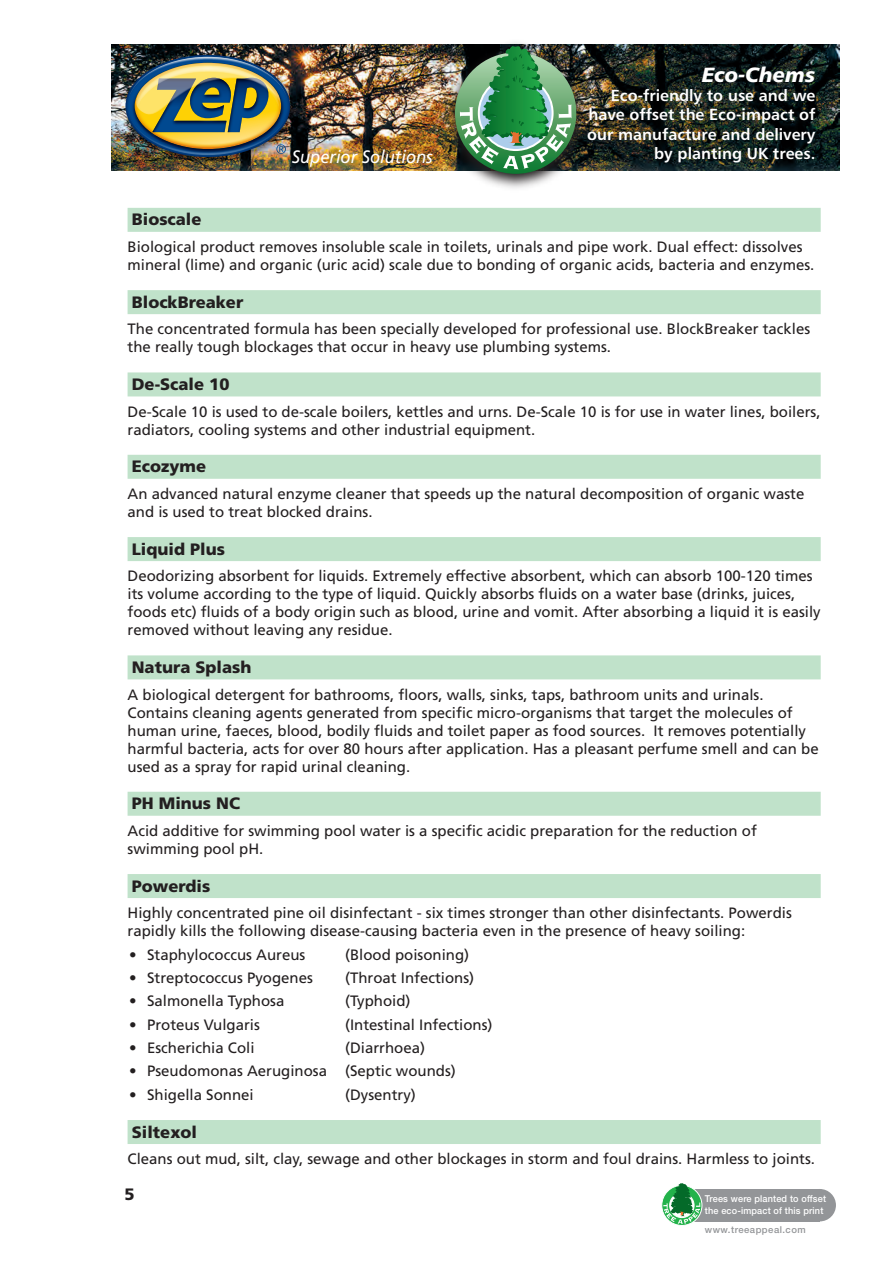
<style>
.page{position:relative;width:893px;height:1263px;background:#fff}
.page>*{position:absolute;margin:0;border:0;box-sizing:border-box;transform-origin:0 0}
.t1{font:20.55px "Humanist 777 BT Black Italic B";color:#fff}
.t2{font:italic 18px "Frutiger";color:#fff;scale:.92 1}
.t3{font:900 16.5px "Frutiger";color:#231f20}
.t4{font:16.05px/19.2px "Humanist 777 BT Bold B";color:#fff;text-align:justify}
.t5{font:15px/18px "Frutiger";color:#231f20}
.t6{font:500 9.45px/12px "Helvetica Neue";letter-spacing:.015em;color:#fff;scale:.96 1}
.t7{font:500 9.45px "Helvetica Neue";letter-spacing:.05em;color:#939598}
</style>
<div class="page">
<div style="left:803px;top:1189px;width:33px;height:32px;background:#939598;border-radius:50%"></div>
<div style="left:693px;top:1189px;width:127px;height:32px;background:#939598"></div>
<div style="left:662px;top:1185px;width:40px;height:40px;background:#e6eee9;border-radius:50%"></div>
<div style="left:661px;top:1185px;width:41px;height:41px;border:1px solid #fff;border-radius:50%"></div>
<svg style="left:663px;top:1183px;width:37px;height:41px"></svg>
<img style="left:112px;top:45px;width:727px;height:126px">
<img style="left:121px;top:50px;width:178px;height:116px">
<img style="left:128px;top:57px;width:160px;height:98px">
<img style="left:439px;top:42px;width:155px;height:146px">
<img style="left:455px;top:47px;width:121px;height:127px">
<div style="left:128px;top:208px;width:693px;height:24px;background:#c0e2ca"></div>
<div style="left:128px;top:290px;width:693px;height:24px;background:#c0e2ca"></div>
<div style="left:128px;top:372px;width:693px;height:24px;background:#c0e2ca"></div>
<div style="left:128px;top:455px;width:693px;height:24px;background:#c0e2ca"></div>
<div style="left:128px;top:537px;width:693px;height:24px;background:#c0e2ca"></div>
<div style="left:128px;top:655px;width:693px;height:24px;background:#c0e2ca"></div>
<div style="left:128px;top:792px;width:693px;height:24px;background:#c0e2ca"></div>
<div style="left:128px;top:874px;width:693px;height:24px;background:#c0e2ca"></div>
<div style="left:128px;top:1120px;width:693px;height:24px;background:#c0e2ca"></div>
<h1 class="t1" style="left:702px;top:61px;width:115px">Eco-Chems</h1>
<p class="t4" style="left:587px;top:86px;width:230px;text-indent:24px">Eco-friendly to use and we have offset the Eco-impact of our manufacture and delivery</p>
<p class="t2" style="left:292px;top:146px;width:155px">Superior Solutions</p>
<p class="t4" style="left:654px;top:143px;width:163px">by planting UK trees.</p>
<p class="t3" style="left:132px;top:210px;width:71px">Bioscale</p>
<p class="t5" style="left:128px;top:238px;width:688px">Biological product removes insoluble scale in toilets, urinals and pipe work. Dual effect: dissolves mineral (lime) and organic (uric acid) scale due to bonding of organic acids, bacteria and enzymes.</p>
<p class="t3" style="left:132px;top:292px;width:113px">BlockBreaker</p>
<p class="t5" style="left:128px;top:320px;width:684px">The concentrated formula has been specially developed for professional use. BlockBreaker tackles the really tough blockages that occur in heavy use plumbing systems.</p>
<p class="t3" style="left:132px;top:374px;width:99px">De-Scale 10</p>
<p class="t5" style="left:128px;top:402px;width:695px">De-Scale 10 is used to de-scale boilers, kettles and urns. De-Scale 10 is for use in water lines, boilers, radiators, cooling systems and other industrial equipment.</p>
<p class="t3" style="left:132px;top:457px;width:76px">Ecozyme</p>
<p class="t5" style="left:128px;top:485px;width:678px">An advanced natural enzyme cleaner that speeds up the natural decomposition of organic waste and is used to treat blocked drains.</p>
<p class="t3" style="left:132px;top:539px;width:95px">Liquid Plus</p>
<p class="t5" style="left:128px;top:567px;width:695px">Deodorizing absorbent for liquids. Extremely effective absorbent, which can absorb 100-120 times its volume according to the type of liquid. Quickly absorbs fluids on a water base (drinks, juices, foods etc) fluids of a body origin such as blood, urine and vomit. After absorbing a liquid it is easily removed without leaving any residue.</p>
<p class="t3" style="left:132px;top:657px;width:121px">Natura Splash</p>
<p class="t5" style="left:128px;top:685px;width:693px">A biological detergent for bathrooms, floors, walls, sinks, taps, bathroom units and urinals.<br>Contains cleaning agents generated from specific micro-organisms that target the molecules of human urine, faeces, blood, bodily fluids and toilet paper as food sources. It removes potentially harmful bacteria, acts for over 80 hours after application. Has a pleasant perfume smell and can be used as a spray for rapid urinal cleaning.</p>
<p class="t3" style="left:132px;top:794px;width:110px">PH Minus NC</p>
<p class="t5" style="left:128px;top:821px;width:631px">Acid additive for swimming pool water is a specific acidic preparation for the reduction of swimming pool pH.</p>
<p class="t3" style="left:132px;top:876px;width:80px">Powerdis</p>
<p class="t5" style="left:128px;top:904px;width:666px">Highly concentrated pine oil disinfectant - six times stronger than other disinfectants. Powerdis rapidly kills the following disease-causing bacteria even in the presence of heavy soiling:</p>
<p class="t5" style="left:129px;top:945px;width:178px">• Staphylococcus Aureus</p>
<p class="t5" style="left:345px;top:945px;width:126px">(Blood poisoning)</p>
<p class="t5" style="left:129px;top:968px;width:185px">• Streptococcus Pyogenes</p>
<p class="t5" style="left:345px;top:968px;width:131px">(Throat Infections)</p>
<p class="t5" style="left:129px;top:992px;width:157px">• Salmonella Typhosa</p>
<p class="t5" style="left:345px;top:992px;width:67px">(Typhoid)</p>
<p class="t5" style="left:129px;top:1015px;width:132px">• Proteus Vulgaris</p>
<p class="t5" style="left:345px;top:1015px;width:149px">(Intestinal Infections)</p>
<p class="t5" style="left:129px;top:1039px;width:127px">• Escherichia Coli</p>
<p class="t5" style="left:345px;top:1039px;width:82px">(Diarrhoea)</p>
<p class="t5" style="left:129px;top:1062px;width:328px">• Pseudomonas Aeruginosa (Septic wounds)</p>
<p class="t5" style="left:129px;top:1085px;width:126px">• Shigella Sonnei</p>
<p class="t5" style="left:345px;top:1085px;width:72px">(Dysentry)</p>
<p class="t3" style="left:132px;top:1122px;width:67px">Siltexol</p>
<p class="t5" style="left:128px;top:1150px;width:689px">Cleans out mud, silt, clay, sewage and other blockages in storm and foul drains. Harmless to joints.</p>
<p class="t3" style="left:124px;top:1184px;width:12px">5</p>
<p class="t6" style="left:705px;top:1192px;width:128px">Trees were planted to offset the eco-impact of this print</p>
<p class="t7" style="left:705px;top:1224px;width:102px">www.treeappeal.com</p>
</div>
